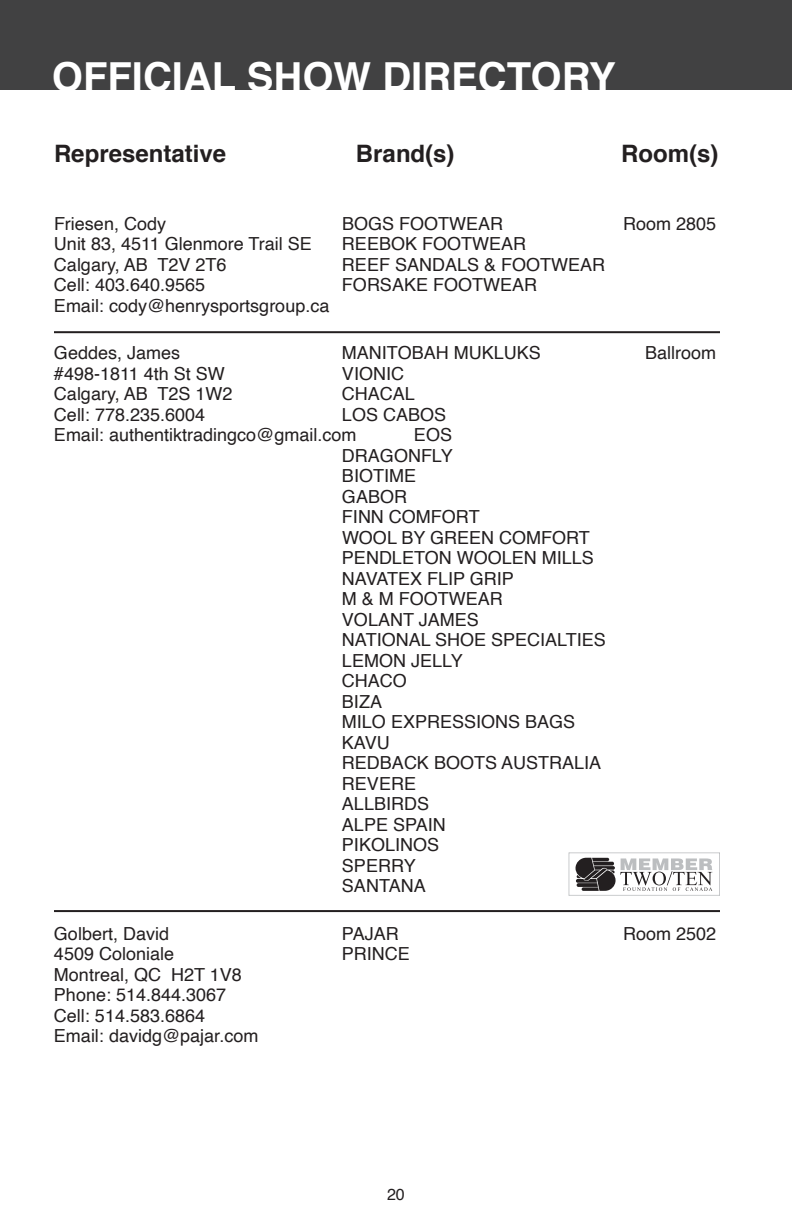
<style>
.page{position:relative;width:792px;height:1224px;background:#fff}
.page>*{position:absolute;margin:0;border:0;box-sizing:border-box;transform-origin:0 0}
.t1{font:700 40px "Helvetica";color:#fff}
.t2{font:700 24px "Helvetica";color:#231f20}
.t3{font:18px/20.6px "Helvetica";color:#231f20}
.t4{font:16px "Helvetica";color:#231f20}
</style>
<div class="page">
<div style="left:0;top:0;width:792px;height:90px;background:#414142"></div>
<svg style="left:569px;top:852px;width:151px;height:44px"></svg>
<hr style="left:54px;top:331px;width:666px;height:2px;background:#231f20">
<hr style="left:54px;top:910px;width:666px;height:2px;background:#231f20">
<h1 class="t1" style="left:52px;top:44px;width:565px">OFFICIAL SHOW DIRECTORY</h1>
<h2 class="t2" style="left:54px;top:134px;width:174px">Representative</h2>
<h2 class="t2" style="left:356px;top:134px;width:100px">Brand(s)</h2>
<h2 class="t2" style="left:621px;top:134px;width:99px">Room(s)</h2>
<p class="t3" style="left:54px;top:213px;width:114px">Friesen, Cody</p>
<p class="t3" style="left:342px;top:213px;width:163px">BOGS FOOTWEAR</p>
<p class="t3" style="left:623px;top:213px;width:95px">Room 2805</p>
<p class="t3" style="left:54px;top:234px;width:259px">Unit 83, 4511 Glenmore Trail SE</p>
<p class="t3" style="left:342px;top:234px;width:186px">REEBOK FOOTWEAR</p>
<p class="t3" style="left:54px;top:254px;width:174px">Calgary, AB T2V 2T6</p>
<p class="t3" style="left:342px;top:254px;width:265px">REEF SANDALS &amp; FOOTWEAR</p>
<p class="t3" style="left:54px;top:275px;width:153px">Cell: 403.640.9565</p>
<p class="t3" style="left:342px;top:275px;width:197px">FORSAKE FOOTWEAR</p>
<p class="t3" style="left:54px;top:295px;width:277px">Email: cody@henrysportsgroup.ca</p>
<p class="t3" style="left:54px;top:343px;width:128px">Geddes, James</p>
<p class="t3" style="left:342px;top:343px;width:200px">MANITOBAH MUKLUKS</p>
<p class="t3" style="left:645px;top:343px;width:73px">Ballroom</p>
<p class="t3" style="left:54px;top:363px;width:172px">#498-1811 4th St SW</p>
<p class="t3" style="left:342px;top:363px;width:64px">VIONIC</p>
<p class="t3" style="left:54px;top:384px;width:180px">Calgary, AB T2S 1W2</p>
<p class="t3" style="left:342px;top:384px;width:75px">CHACAL</p>
<p class="t3" style="left:54px;top:404px;width:153px">Cell: 778.235.6004</p>
<p class="t3" style="left:54px;top:404px;width:394px;text-indent:288px">LOS CABOS<br>Email: authentiktradingco@gmail.com</p>
<p class="t3" style="left:342px;top:425px;width:265px;text-indent:72px">EOS<br>DRAGONFLY<br>BIOTIME<br>GABOR<br>FINN COMFORT<br>WOOL BY GREEN COMFORT<br>PENDLETON WOOLEN MILLS<br>NAVATEX FLIP GRIP<br>M &amp; M FOOTWEAR<br>VOLANT JAMES<br>NATIONAL SHOE SPECIALTIES<br>LEMON JELLY<br>CHACO<br>BIZA<br>MILO EXPRESSIONS BAGS<br>KAVU<br>REDBACK BOOTS AUSTRALIA<br>REVERE<br>ALLBIRDS<br>ALPE SPAIN<br>PIKOLINOS<br>SPERRY<br>SANTANA</p>
<p class="t3" style="left:54px;top:923px;width:117px">Golbert, David</p>
<p class="t3" style="left:342px;top:923px;width:58px">PAJAR</p>
<p class="t3" style="left:623px;top:923px;width:95px">Room 2502</p>
<p class="t3" style="left:54px;top:944px;width:122px">4509 Coloniale</p>
<p class="t3" style="left:342px;top:944px;width:70px">PRINCE</p>
<p class="t3" style="left:54px;top:964px;width:206px">Montreal, QC H2T 1V8<br>Phone: 514.844.3067<br>Cell: 514.583.6864<br>Email: davidg@pajar.com</p>
<p class="t4" style="left:387px;top:1182px;width:19px">20</p>
</div>
